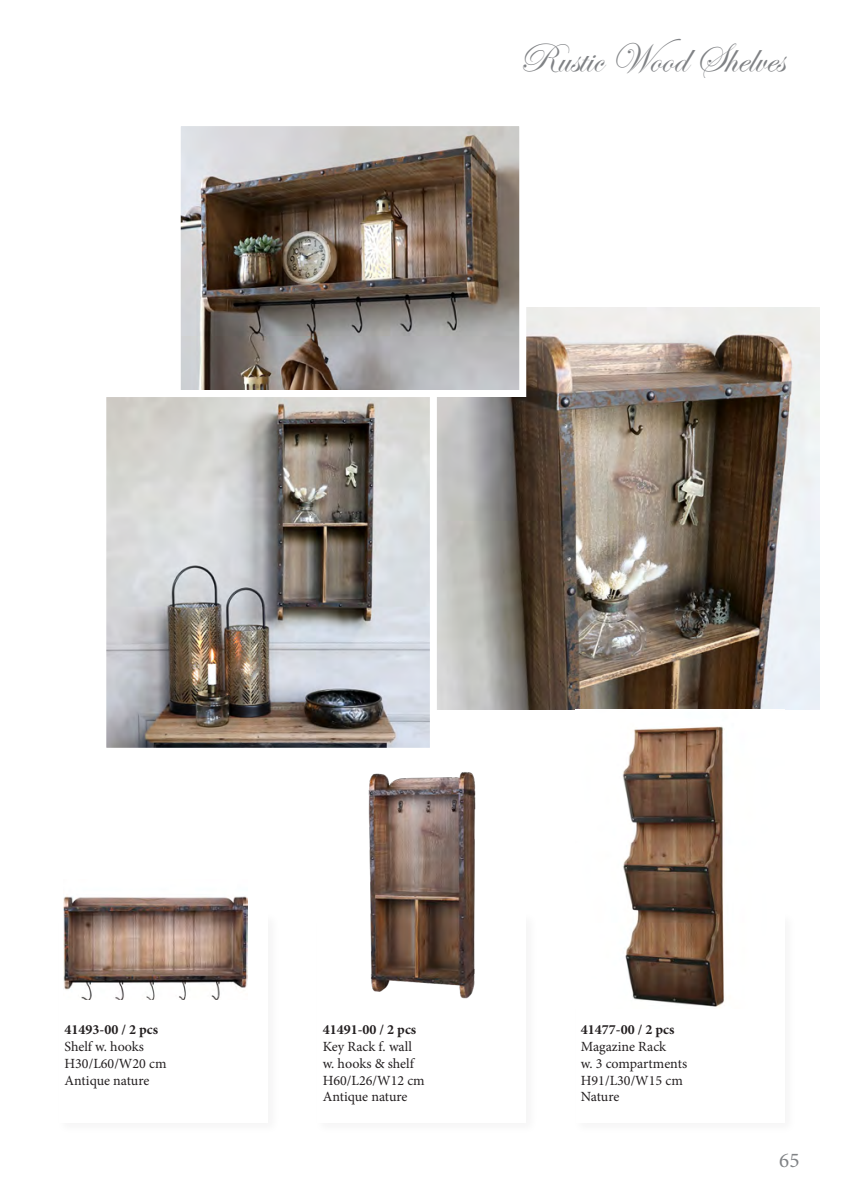
<style>
.page{position:relative;width:844px;height:1191px;background:#fff}
.page>*{position:absolute;margin:0;border:0;box-sizing:border-box;transform-origin:0 0}
.t1{font:42px "Edwardian Script ITC";color:#808285}
.t2{font:21px "Minion Pro";color:#808285}
.t3{font:14px "Minion Pro";color:#231f20}
.t4{font:700 14px "Minion Pro";color:#231f20}
</style>
<div class="page">
<img style="left:63px;top:896px;width:185px;height:103px">
<img style="left:437px;top:308px;width:382px;height:401px">
<img style="left:107px;top:398px;width:322px;height:349px">
<div style="left:99px;top:390px;width:338px;height:365px;border:7px solid #fff"></div>
<img style="left:182px;top:127px;width:336px;height:262px">
<div style="left:174px;top:119px;width:352px;height:278px;border:7px solid #fff"></div>
<img style="left:368px;top:772px;width:108px;height:226px">
<img style="left:622px;top:726px;width:103px;height:281px">
<p class="t1" style="left:518px;top:35px;width:267px">Rustic Wood Shelves</p>
<p class="t4" style="left:64px;top:1019px;width:95px">41493-00 / 2 pcs</p>
<p class="t3" style="left:64px;top:1037px;width:81px">Shelf w. hooks</p>
<p class="t3" style="left:64px;top:1054px;width:104px">H30/L60/W20 cm</p>
<p class="t3" style="left:64px;top:1070px;width:86px">Antique nature</p>
<p class="t4" style="left:322px;top:1019px;width:95px">41491-00 / 2 pcs</p>
<p class="t3" style="left:322px;top:1037px;width:91px">Key Rack f. wall</p>
<p class="t3" style="left:322px;top:1054px;width:93px">w. hooks &amp; shelf</p>
<p class="t3" style="left:322px;top:1070px;width:104px">H60/L26/W12 cm</p>
<p class="t3" style="left:322px;top:1087px;width:86px">Antique nature</p>
<p class="t4" style="left:580px;top:1019px;width:95px">41477-00 / 2 pcs</p>
<p class="t3" style="left:580px;top:1037px;width:87px">Magazine Rack</p>
<p class="t3" style="left:580px;top:1054px;width:108px">w. 3 compartments</p>
<p class="t3" style="left:580px;top:1070px;width:104px">H91/L30/W15 cm</p>
<p class="t3" style="left:580px;top:1087px;width:40px">Nature</p>
<p class="t2" style="left:779px;top:1145px;width:22px">65</p>
</div>
